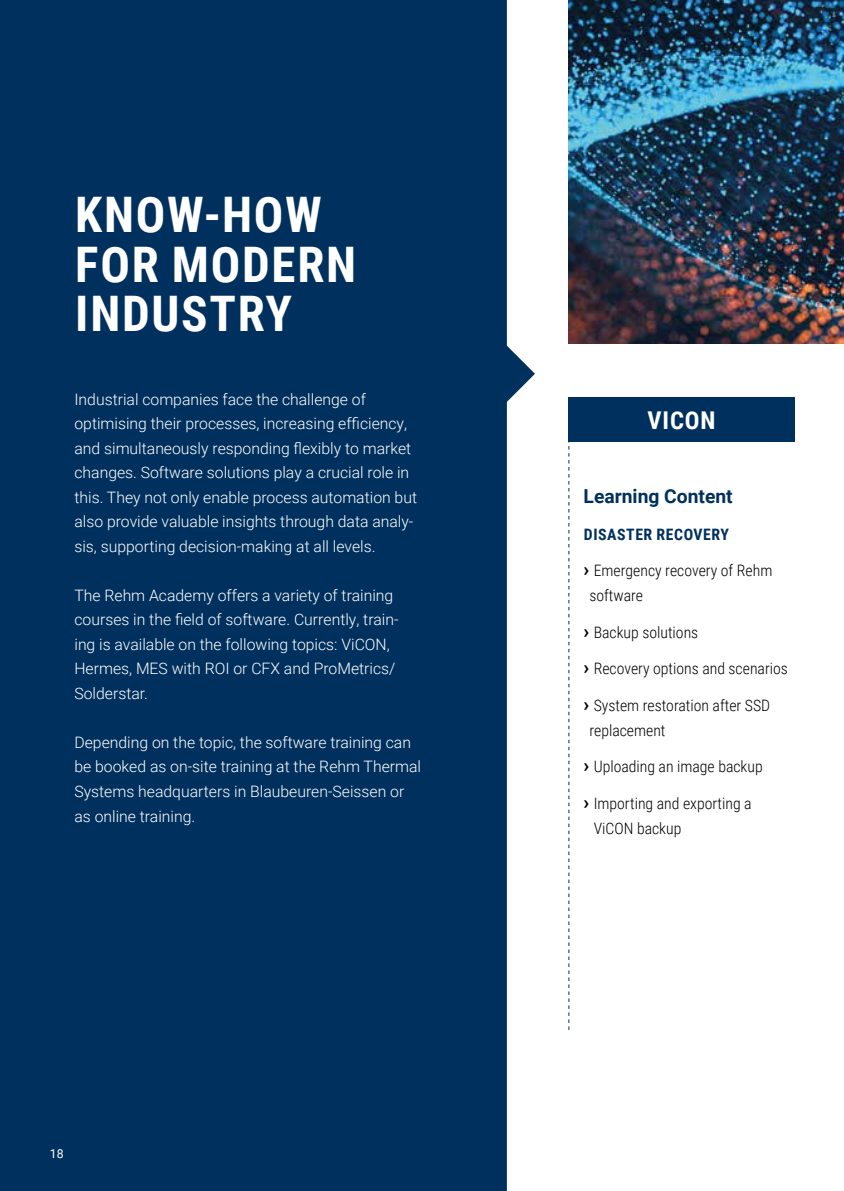
<style>
.page{position:relative;width:844px;height:1191px;background:#fff}
.page>*{position:absolute;margin:0;border:0;box-sizing:border-box;transform-origin:0 0}
.t1{font:700 49px/49px "Roboto Condensed";letter-spacing:.035em;color:#fff}
.t2{font:700 24.5px "Roboto Condensed";letter-spacing:.035em;color:#fff}
.t3{font:700 19.25px "Roboto";color:#00305d}
.t4{font:300 15.75px/24.5px "Roboto";color:#fff}
.t5{font:300 15.75px/24.5px "Roboto Condensed";color:#000}
.t6{font:700 15.75px "Roboto Condensed";letter-spacing:.035em;color:#00305d}
.t7{font:12.25px "Roboto";color:#fff}
.s1{font-family:"Roboto";font-weight:700;font-size:19.25px}
</style>
<div class="page">
<div style="left:0;top:0;width:535px;height:1191px;background:#00305d"></div>
<div style="left:568px;top:397px;width:226px;height:45px;background:#00305d"></div>
<svg style="left:568px;top:442px;width:1px;height:588px"></svg>
<img style="left:568px;top:0;width:275px;height:344px">
<h1 class="t1" style="left:75px;top:189px;width:282px">KNOW-HOW<br>FOR MODERN<br>INDUSTRY</h1>
<p class="t4" style="left:74px;top:386px;width:344px">Industrial companies face the challenge of optimising their processes, increasing efficiency, and simultaneously responding flexibly to market changes. Software solutions play a crucial role in this. They not only enable process automation but also provide valuable insights through data analy&shy;sis, supporting decision-making at all levels.</p>
<p class="t4" style="left:74px;top:582px;width:325px">The Rehm Academy offers a variety of training courses in the field of software. Currently, train&shy;ing is available on the following topics: ViCON, Hermes, MES with ROI or CFX and ProMetrics/ Solderstar.</p>
<p class="t4" style="left:74px;top:729px;width:348px">Depending on the topic, the software training can be booked as on-site training at the Rehm Thermal Systems headquarters in Blaubeuren-Seissen or as online training.</p>
<p class="t7" style="left:50px;top:1145px;width:15px">18</p>
<h2 class="t2" style="left:647px;top:403px;width:69px">VICON</h2>
<p class="t3" style="left:583px;top:482px;width:151px">Learning Content</p>
<p class="t6" style="left:583px;top:523px;width:146px">DISASTER RECOVERY</p>
<p class="t5" style="left:589px;top:558px;width:184px;text-indent:-6px"><span class="s1">›</span> Emergency recovery of Rehm software</p>
<p class="t5" style="left:583px;top:619px;width:116px"><span class="s1">›</span> Backup solutions</p>
<p class="t5" style="left:583px;top:656px;width:206px"><span class="s1">›</span> Recovery options and scenarios</p>
<p class="t5" style="left:589px;top:692px;width:182px;text-indent:-6px"><span class="s1">›</span> System restoration after SSD replacement</p>
<p class="t5" style="left:583px;top:754px;width:180px"><span class="s1">›</span> Uploading an image backup</p>
<p class="t5" style="left:593px;top:790px;width:159px;text-indent:-10px"><span class="s1">›</span> Importing and exporting a<br>ViCON backup</p>
</div>
